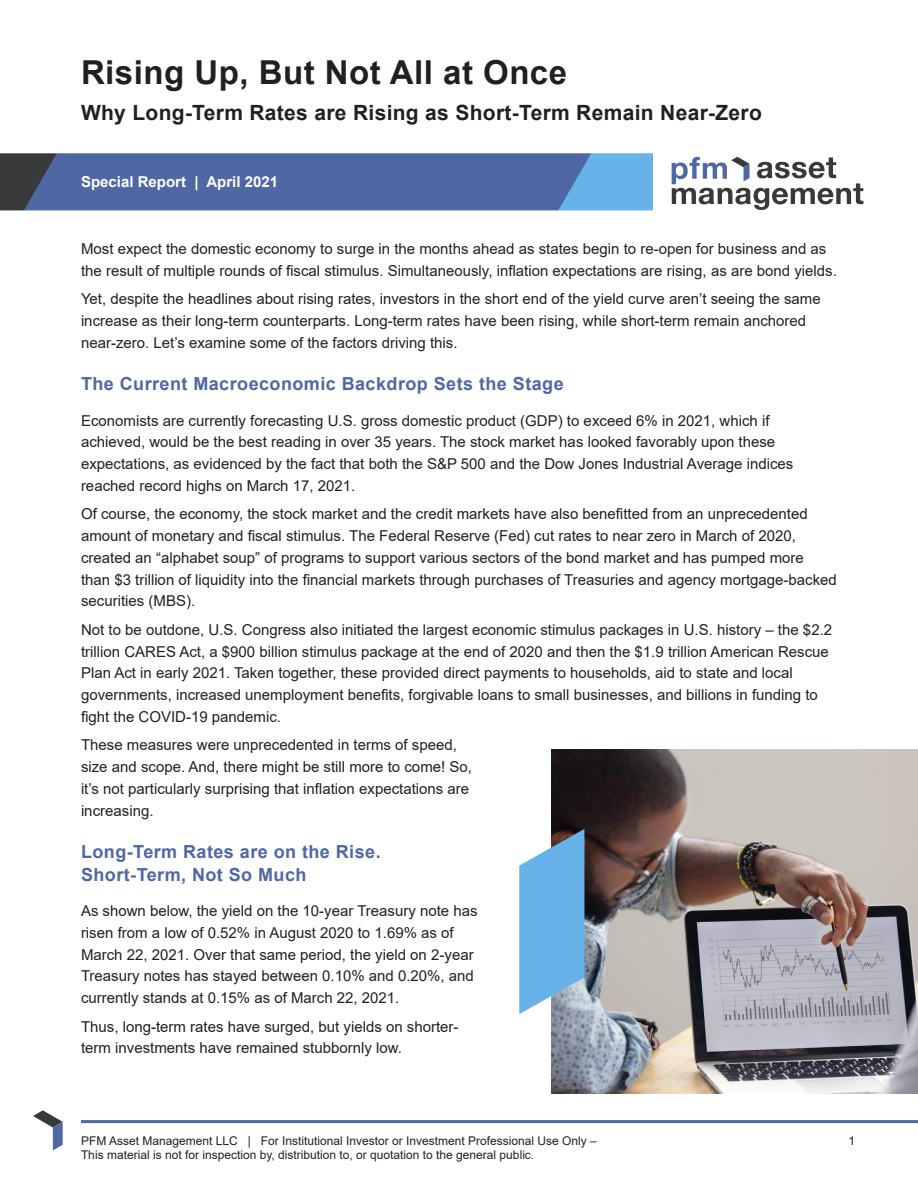
<style>
.page{position:relative;width:918px;height:1188px;background:#fff}
.page>*{position:absolute;margin:0;border:0;box-sizing:border-box;transform-origin:0 0}
.Page_Title_-_Black{font:700 33px "Arial";letter-spacing:.015em;color:#231f20}
.Page_Title_-_Black-2{font:700 21px "Arial";letter-spacing:.015em;color:#231f20}
.t1{font:700 18px/22.5px "Arial";letter-spacing:.025em;color:#4f67a5}
.Body{font:15px/21.8px "Arial";color:#231f20}
.t2{font:700 15px "Arial";color:#fff}
.t3{font:12px "Arial";color:#231f20}
</style>
<div class="page">
<hr style="left:82px;top:1120px;width:836px;height:3px;background:#4f67a5">
<svg style="left:33px;top:1110px;width:30px;height:40px"></svg>
<svg style="left:672px;top:157px;width:191px;height:53px"></svg>
<svg style="left:0;top:153px;width:653px;height:58px;background:#536fa7"></svg>
<img style="left:552px;top:750px;width:366px;height:343px">
<svg style="left:519px;top:829px;width:65px;height:185px;background:#7ab6e1"></svg>
<p class="Page_Title_-_Black" style="left:81px;top:49px;width:488px">Rising Up, But Not All at Once</p>
<p class="Page_Title_-_Black-2" style="left:81px;top:97px;width:682px">Why Long-Term Rates are Rising as Short-Term Remain Near-Zero</p>
<p class="t2" style="left:81px;top:171px;width:199px">Special Report | April 2021</p>
<p class="Body" style="left:81px;top:238px;width:757px">Most expect the domestic economy to surge in the months ahead as states begin to re-open for business and as the result of multiple rounds of fiscal stimulus. Simultaneously, inflation expectations are rising, as are bond yields.</p>
<p class="Body" style="left:81px;top:288px;width:741px">Yet, despite the headlines about rising rates, investors in the short end of the yield curve aren’t seeing the same increase as their long-term counterparts. Long-term rates have been rising, while short-term remain anchored near-zero. Let’s examine some of the factors driving this.</p>
<p class="t1" style="left:81px;top:373px;width:484px">The Current Macroeconomic Backdrop Sets the Stage</p>
<p class="Body" style="left:81px;top:409px;width:714px">Economists are currently forecasting U.S. gross domestic product (GDP) to exceed 6% in 2021, which if achieved, would be the best reading in over 35 years. The stock market has looked favorably upon these expectations, as evidenced by the fact that both the S&amp;P 500 and the Dow Jones Industrial Average indices reached record highs on March 17, 2021.</p>
<p class="Body" style="left:81px;top:503px;width:757px">Of course, the economy, the stock market and the credit markets have also benefitted from an unprecedented amount of monetary and fiscal stimulus. The Federal Reserve (Fed) cut rates to near zero in March of 2020, created an “alphabet soup” of programs to support various sectors of the bond market and has pumped more<br>than $3 trillion of liquidity into the financial markets through purchases of Treasuries and agency mortgage-backed securities (MBS).</p>
<p class="Body" style="left:81px;top:619px;width:753px">Not to be outdone, U.S. Congress also initiated the largest economic stimulus packages in U.S. history – the $2.2 trillion CARES Act, a $900 billion stimulus package at the end of 2020 and then the $1.9 trillion American Rescue Plan Act in early 2021. Taken together, these provided direct payments to households, aid to state and local governments, increased unemployment benefits, forgivable loans to small businesses, and billions in funding to fight the COVID-19 pandemic.</p>
<p class="Body" style="left:81px;top:734px;width:393px">These measures were unprecedented in terms of speed, size and scope. And, there might be still more to come! So, it’s not particularly surprising that inflation expectations are increasing.</p>
<p class="t1" style="left:81px;top:841px;width:301px">Long-Term Rates are on the Rise.<br>Short-Term, Not So Much</p>
<p class="Body" style="left:81px;top:900px;width:398px">As shown below, the yield on the 10-year Treasury note has risen from a low of 0.52% in August 2020 to 1.69% as of March 22, 2021. Over that same period, the yield on 2-year Treasury notes has stayed between 0.10% and 0.20%, and currently stands at 0.15% as of March 22, 2021.</p>
<p class="Body" style="left:81px;top:1015px;width:379px">Thus, long-term rates have surged, but yields on shorter&shy;term investments have remained stubbornly low.</p>
<p class="t3" style="left:81px;top:1132px;width:517px">PFM Asset Management LLC | For Institutional Investor or Investment Professional Use Only –</p>
<p class="t3" style="left:849px;top:1132px;width:8px">1</p>
<p class="t3" style="left:81px;top:1147px;width:455px">This material is not for inspection by, distribution to, or quotation to the general public.</p>
</div>
